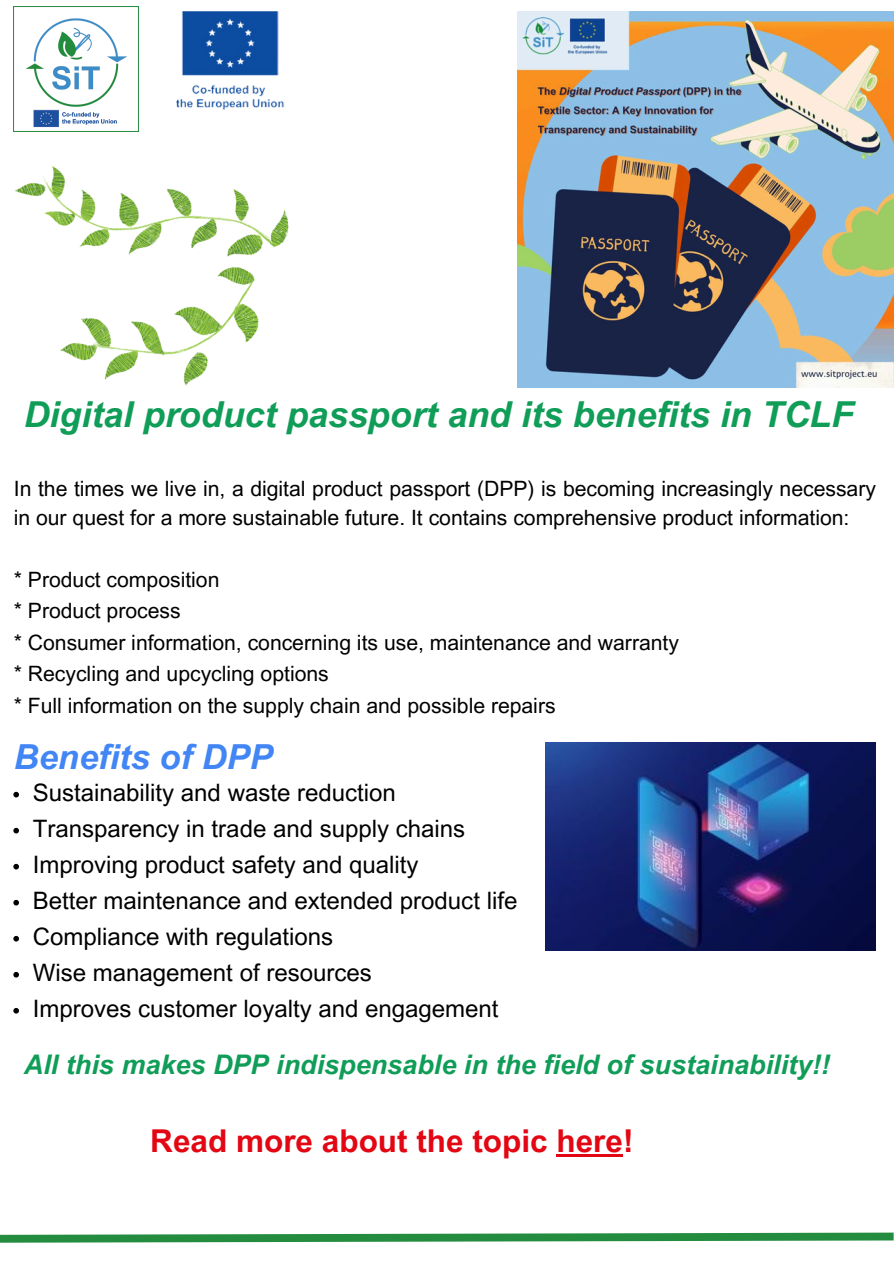
<style>
.page{position:relative;width:894px;height:1264px;background:#fff}
.page>*{position:absolute;margin:0;border:0;box-sizing:border-box;transform-origin:0 0}
.t1{font:italic 700 35.7px "Arial MT Pro";color:#0f9d58}
.t2{font:italic 700 34.5px "Arial MT Pro";color:#4285f4}
.t3{font:700 31.5px "Arial MT Pro";color:#e30613}
.t4{font:italic 700 27px "Arial MT Pro";color:#0f9d58}
.t5{font:24px "Arial MT Pro";color:#000}
.t6{font:21.15px/29.2px "Arial MT Pro";color:#000}
</style>
<div class="page">
<svg style="left:0;top:1232px;width:893px;height:11px"></svg>
<img style="left:14px;top:7px;width:125px;height:124px">
<img style="left:176px;top:11px;width:108px;height:99px">
<img style="left:14px;top:131px;width:275px;height:255px">
<img style="left:517px;top:11px;width:376px;height:376px">
<img style="left:545px;top:742px;width:330px;height:208px">
<svg style="left:13px;top:791px;width:6px;height:6px"></svg>
<svg style="left:13px;top:827px;width:6px;height:6px"></svg>
<svg style="left:13px;top:863px;width:6px;height:6px"></svg>
<svg style="left:13px;top:899px;width:6px;height:6px"></svg>
<svg style="left:13px;top:935px;width:6px;height:6px"></svg>
<svg style="left:13px;top:971px;width:6px;height:6px"></svg>
<svg style="left:13px;top:1007px;width:6px;height:6px"></svg>
<hr style="left:556px;top:1154px;width:67px;height:2px;background:#e30613">
<p class="t1" style="left:24px;top:401px;width:830px">Digital product passport and its benefits in TCLF</p>
<h1 class="t6" style="left:14px;top:476px;width:863px">In the times we live in, a digital product passport (DPP) is becoming increasingly necessary in our quest for a more sustainable future. It contains comprehensive product information:</h1>
<p class="t6" style="left:14px;top:567px;width:207px">* Product composition</p>
<p class="t6" style="left:14px;top:599px;width:168px">* Product process</p>
<p class="t6" style="left:14px;top:630px;width:666px">* Consumer information, concerning its use, maintenance and warranty</p>
<p class="t6" style="left:14px;top:662px;width:316px">* Recycling and upcycling options</p>
<p class="t6" style="left:14px;top:693px;width:543px">* Full information on the supply chain and possible repairs</p>
<p class="t2" style="left:14px;top:744px;width:260px">Benefits of DPP</p>
<p class="t5" style="left:33px;top:783px;width:364px">Sustainability and waste reduction</p>
<p class="t5" style="left:33px;top:819px;width:434px">Transparency in trade and supply chains</p>
<p class="t5" style="left:33px;top:855px;width:387px">Improving product safety and quality</p>
<p class="t5" style="left:33px;top:891px;width:486px">Better maintenance and extended product life</p>
<p class="t5" style="left:33px;top:927px;width:302px">Compliance with regulations</p>
<p class="t5" style="left:33px;top:963px;width:340px">Wise management of resources</p>
<p class="t5" style="left:33px;top:999px;width:467px">Improves customer loyalty and engagement</p>
<h3 class="t4" style="left:24px;top:1054px;width:807px">All this makes DPP indispensable in the field of sustainability!!</h3>
<h2 class="t3" style="left:150px;top:1129px;width:484px">Read more about the topic here!</h2>
</div>
